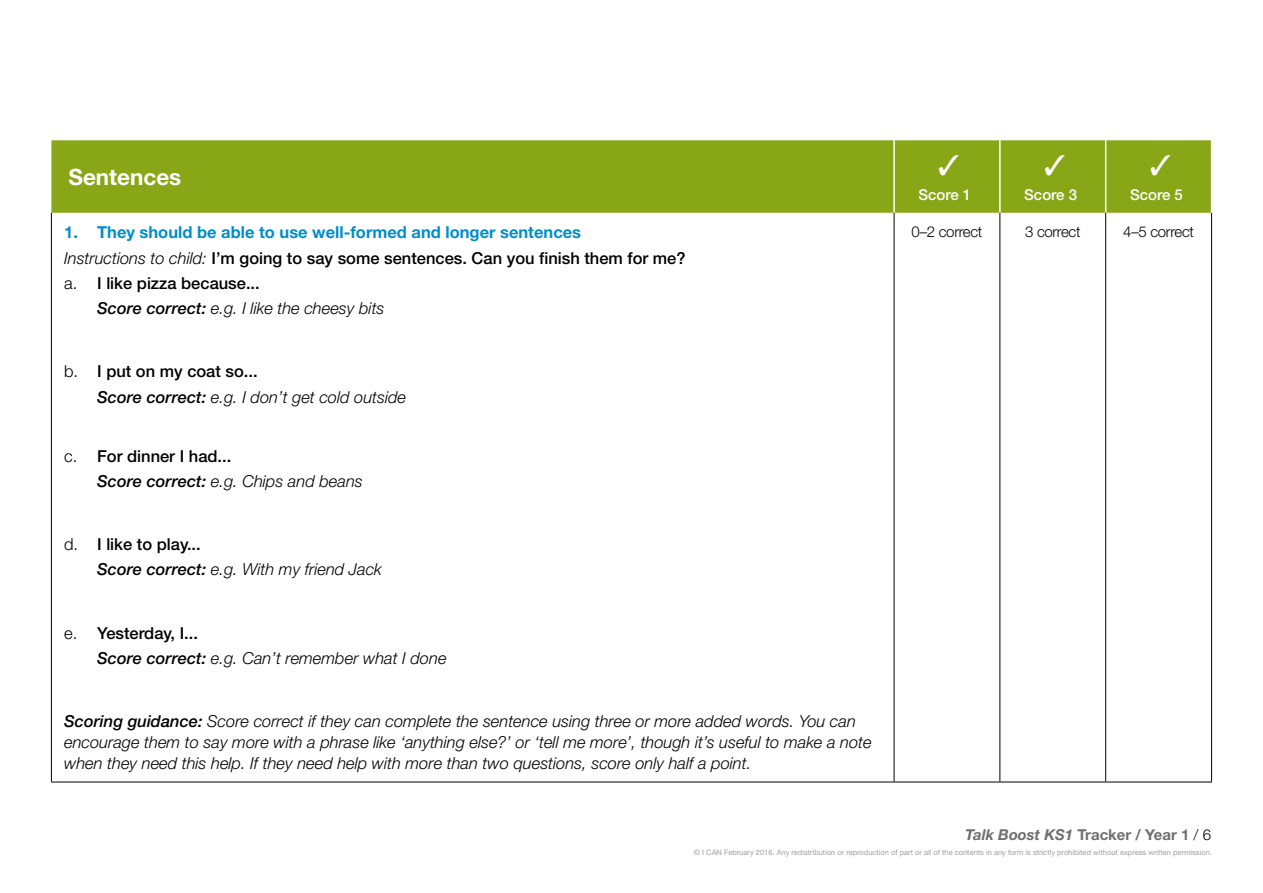
<style>
.page{position:relative;width:1263px;height:893px;background:#fff}
.page>*{position:absolute;margin:0;border:0;box-sizing:border-box;transform-origin:0 0}
.t1{font:700 22.5px "Helvetica Neue LT";color:#fff}
.t2{font:italic 300 16.5px/25.2px "Helvetica Neue LT";color:#000}
.t3{font:500 16.5px "Helvetica Neue LT";color:#000}
.t4{font:700 16.5px "Helvetica Neue LT";color:#008eca}
.t5{font:300 15px "Helvetica Neue LT";letter-spacing:-.02em;color:#000}
.t6{font:700 15px "Helvetica Neue LT";color:#706f6f}
.t7{font:500 15px/25.2px "Helvetica Neue LT";color:#fff;text-align:center}
.t8{font:7.5px "Helvetica Neue LT";color:#9f9f9f}
.s1{font-weight:300;font-style:italic}
.s2{font-weight:300}
.s3{font-weight:500}
.s4{font-style:normal}
.s5{font-weight:500;font-style:normal}
.s6{font-style:italic}
.s7{font-weight:300;color:#000}
</style>
<div class="page">
<div style="left:51px;top:140px;width:1160px;height:73px;background:#88a615"></div>
<hr style="left:893px;top:140px;width:2px;height:73px;background:#fff">
<hr style="left:999px;top:140px;width:2px;height:73px;background:#fff">
<hr style="left:1105px;top:140px;width:1px;height:73px;background:#fff">
<hr style="left:894px;top:213px;width:1px;height:569px;background:#000">
<hr style="left:999px;top:213px;width:1px;height:569px;background:#000">
<hr style="left:1105px;top:213px;width:1px;height:569px;background:#000">
<hr style="left:51px;top:213px;width:1px;height:569px;background:#000">
<hr style="left:1211px;top:213px;width:1px;height:569px;background:#000">
<hr style="left:51px;top:782px;width:843px;height:1px;background:#000">
<hr style="left:894px;top:782px;width:106px;height:1px;background:#000">
<hr style="left:1000px;top:782px;width:106px;height:1px;background:#000">
<hr style="left:1106px;top:782px;width:106px;height:1px;background:#000">
<h1 class="t1" style="left:68px;top:163px;width:114px">Sentences</h1>
<p class="t4" style="left:64px;top:222px;width:518px">1. They should be able to use well-formed and longer sentences</p>
<p class="t3" style="left:64px;top:248px;width:623px"><span class="s1">Instructions to child:</span> I’m going to say some sentences. Can you finish them for me?</p>
<p class="t3" style="left:64px;top:273px;width:197px"><span class="s2">a.</span> I like pizza because...</p>
<p class="t2" style="left:97px;top:295px;width:289px"><span class="s3">Score correct:</span> e.g. I like the cheesy bits</p>
<p class="t2" style="left:97px;top:359px;width:311px;text-indent:-33px"><span class="s4">b.</span> <span class="s5">I put on my coat so...<br></span><span class="s3">Score correct:</span> e.g. I don’t get cold outside</p>
<p class="t2" style="left:97px;top:443px;width:267px;text-indent:-33px"><span class="s4">c.</span> <span class="s5">For dinner I had...<br></span><span class="s3">Score correct:</span> e.g. Chips and beans</p>
<p class="t2" style="left:97px;top:531px;width:286px;text-indent:-33px"><span class="s4">d.</span> <span class="s5">I like to play...<br></span><span class="s3">Score correct:</span> e.g. With my friend Jack</p>
<p class="t2" style="left:97px;top:620px;width:351px;text-indent:-33px"><span class="s4">e.</span> <span class="s5">Yesterday, I...<br></span><span class="s3">Score correct:</span> e.g. Can’t remember what I done</p>
<p class="t2" style="left:64px;top:711px;width:809px;line-height:21px"><span class="s3">Scoring guidance:</span> Score correct if they can complete the sentence using three or more added words. You can encourage them to say more with a phrase like ‘anything else?’ or ‘tell me more’, though it’s useful to make a note when they need this help. If they need help with more than two questions, score only half a point.</p>
<p class="t7" style="left:918px;top:157px;width:54px">✔ ✓<br>Score 1</p>
<p class="t7" style="left:1024px;top:157px;width:54px">✔ ✓<br>Score 3</p>
<p class="t7" style="left:1130px;top:157px;width:54px">✔ ✓<br>Score 5</p>
<p class="t5" style="left:912px;top:223px;width:72px">0–2 correct</p>
<p class="t5" style="left:1025px;top:223px;width:57px">3 correct</p>
<p class="t5" style="left:1123px;top:223px;width:72px">4–5 correct</p>
<p class="t6" style="left:965px;top:825px;width:247px"><span class="s6">Talk Boost KS1</span> Tracker / Year 1 <span class="s7">/ 6</span></p>
<p class="t8" style="left:694px;top:848px;width:519px">© I CAN February 2016. Any redistribution or reproduction of part or all of the contents in any form is strictly prohibited without express written permission.</p>
</div>
